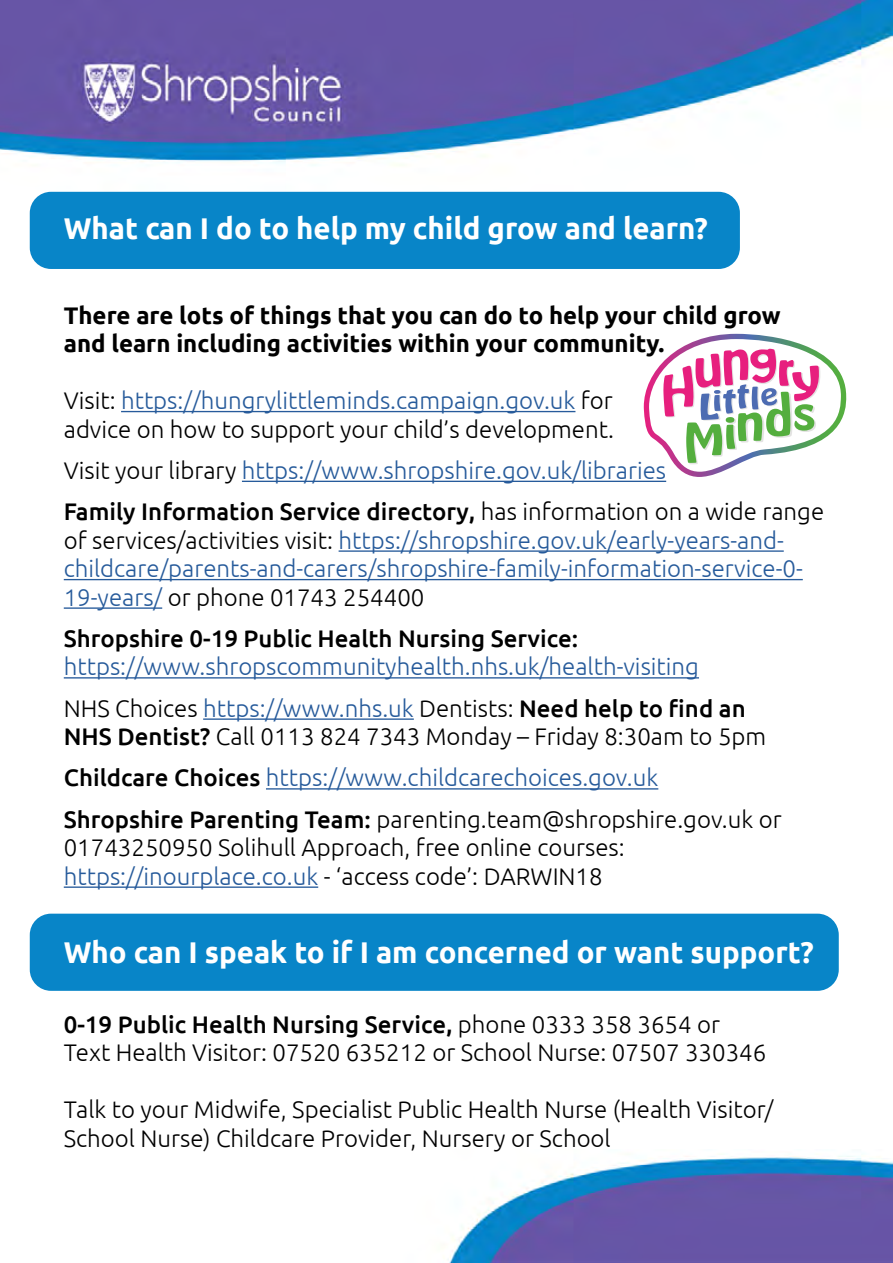
<style>
.page{position:relative;width:893px;height:1263px;background:#fff}
.page>*{position:absolute;margin:0;border:0;box-sizing:border-box;transform-origin:0 0}
.t1{font:700 30px "Ubuntu";color:#fff}
.t2{font:300 24px/28.5px "Ubuntu";color:#000}
.t3{font:300 24px/28.5px "Ubuntu";color:#275b9b}
.t4{font:700 24px/28.5px "Ubuntu";color:#000}
.s1{color:#275b9b}
.s2{color:#000}
.s3{font-weight:500;color:#000}
.s4{font-weight:500}
</style>
<div class="page">
<img style="left:0;top:0;width:893px;height:1263px">
<div style="left:30px;top:914px;width:809px;height:77px;background:#0885c8;border-radius:21px"></div>
<div style="left:30px;top:192px;width:710px;height:77px;background:#0885c8;border-radius:21px"></div>
<hr style="left:121px;top:411px;width:454px;height:1px;background:#275b9b">
<hr style="left:242px;top:481px;width:424px;height:1px;background:#275b9b">
<hr style="left:339px;top:550px;width:445px;height:2px;background:#275b9b">
<hr style="left:64px;top:579px;width:739px;height:1px;background:#275b9b">
<hr style="left:64px;top:607px;width:98px;height:2px;background:#275b9b">
<hr style="left:64px;top:677px;width:635px;height:1px;background:#275b9b">
<hr style="left:203px;top:718px;width:211px;height:2px;background:#275b9b">
<hr style="left:266px;top:788px;width:392px;height:1px;background:#275b9b">
<hr style="left:64px;top:886px;width:254px;height:2px;background:#275b9b">
<svg style="left:644px;top:334px;width:203px;height:143px"></svg>
<p class="t1" style="left:64px;top:210px;width:646px">What can I do to help my child grow and learn?</p>
<p class="t4" style="left:64px;top:300px;width:718px">There are lots of things that you can do to help your child grow and learn including activities within your community.</p>
<p class="t2" style="left:64px;top:386px;width:552px">Visit: <span class="s1">https://hungrylittleminds.campaign.gov.uk</span> for advice on how to support your child’s development.</p>
<p class="t3" style="left:64px;top:455px;width:604px"><span class="s2">Visit your library</span> https://www.shropshire.gov.uk/libraries</p>
<p class="t3" style="left:64px;top:497px;width:762px"><span class="s3">Family Information Service directory,</span> <span class="s2">has information on a wide range of services/activities visit:</span> https://shropshire.gov.uk/early-years-and&shy;childcare/parents-and-carers/shropshire-family-information-service-0- 19-years/ <span class="s2">or phone 01743 254400</span></p>
<p class="t3" style="left:64px;top:623px;width:637px"><span class="s3">Shropshire 0-19 Public Health Nursing Service: </span>https://www.shropscommunityhealth.nhs.uk/health-visiting</p>
<p class="t2" style="left:64px;top:693px;width:704px">NHS Choices <span class="s1">https://www.nhs.uk</span> Dentists: <span class="s4">Need help to find an<br>NHS Dentist?</span> Call 0113 824 7343 Monday – Friday 8:30am to 5pm</p>
<p class="t3" style="left:64px;top:763px;width:596px"><span class="s3">Childcare Choices</span> https://www.childcarechoices.gov.uk</p>
<p class="t2" style="left:64px;top:804px;width:719px"><span class="s4">Shropshire Parenting Team:</span> parenting.team@shropshire.gov.uk or<br>01743250950 Solihull Approach, free online courses: <span class="s1">https://inourplace.co.uk</span> - ‘access code’: DARWIN18</p>
<p class="t1" style="left:64px;top:934px;width:751px">Who can I speak to if I am concerned or want support?</p>
<p class="t2" style="left:64px;top:1009px;width:704px"><span class="s4">0-19 Public Health Nursing Service,</span> phone 0333 358 3654 or<br>Text Health Visitor: 07520 635212 or School Nurse: 07507 330346</p>
<p class="t2" style="left:64px;top:1095px;width:711px">Talk to your Midwife, Specialist Public Health Nurse (Health Visitor/<br>School Nurse) Childcare Provider, Nursery or School</p>
</div>
